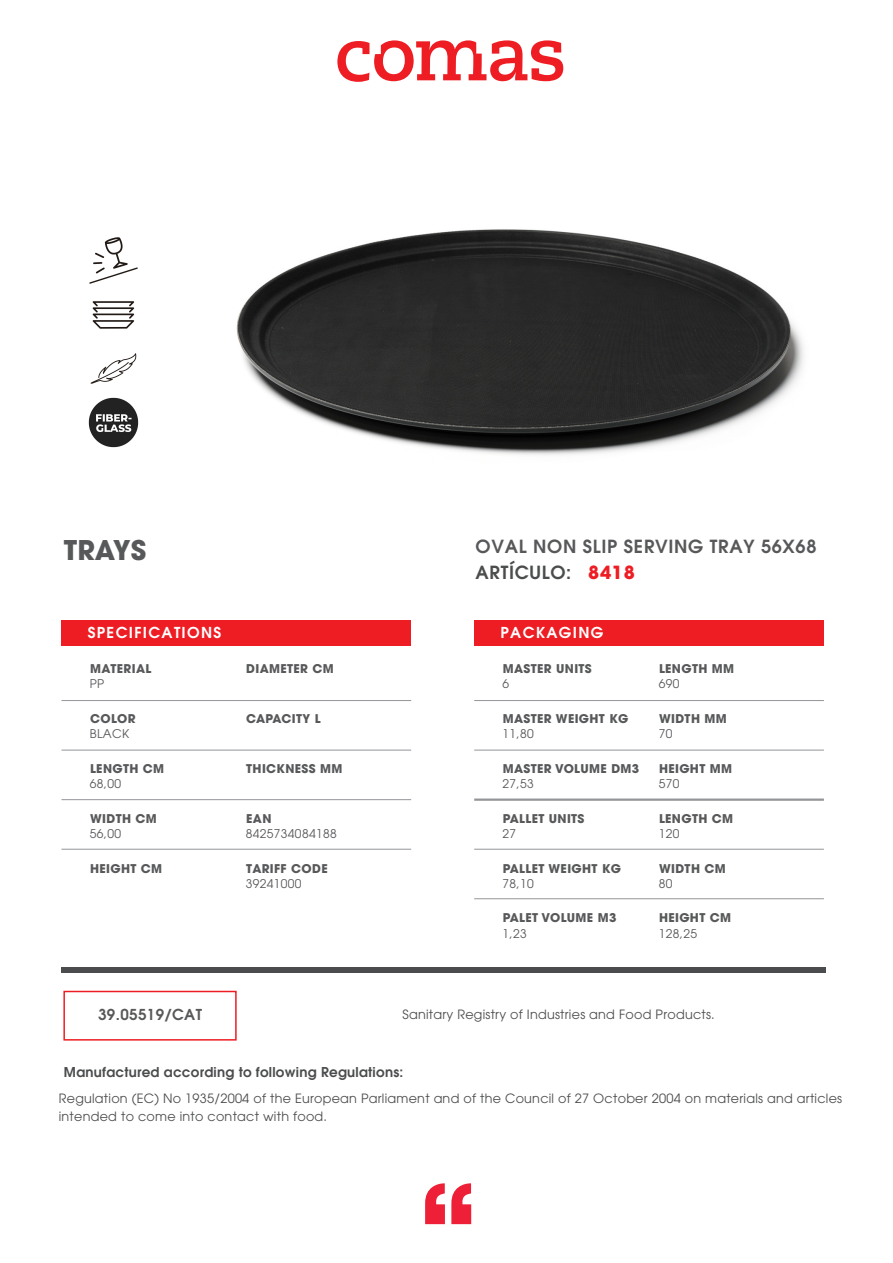
<style>
.page{position:relative;width:893px;height:1263px;background:#fff}
.page>*{position:absolute;margin:0;border:0;box-sizing:border-box;transform-origin:0 0}
.t1{font:700 27px "Avant Garde";color:#57585a}
.t2{font:600 18px/25.7px "Avant Garde";letter-spacing:.04em;color:#57585a}
.t3{font:600 15px "Avant Garde";letter-spacing:.09em;color:#fff}
.t4{font:600 15px "Avant Garde";letter-spacing:.03em;color:#57585a}
.t5{font:600 13.5px "Avant Garde";letter-spacing:.02em;color:#4b4c4d}
.t6{font:12.75px/18px "Avant Garde";letter-spacing:.02em;color:#4b4c4d}
.t7{font:700 12px "Avant Garde";letter-spacing:.03em;color:#57585a}
.t8{font:12px "Avant Garde";letter-spacing:.03em;color:#57585a}
.s1{color:#4b4c4d}
.s2{font-weight:700;color:#ee1d23}
</style>
<div class="page">
<svg style="left:425px;top:1183px;width:20px;height:41px"></svg>
<svg style="left:451px;top:1183px;width:20px;height:41px"></svg>
<svg style="left:337px;top:40px;width:226px;height:42px"></svg>
<div style="left:61px;top:620px;width:350px;height:25px;background:#ee1d23"></div>
<div style="left:61px;top:967px;width:765px;height:6px;background:#4b4c4d"></div>
<hr style="left:61px;top:700px;width:350px;height:1px;background:#939598">
<hr style="left:61px;top:750px;width:350px;height:1px;background:#939598">
<hr style="left:61px;top:799px;width:350px;height:1px;background:#939598">
<hr style="left:61px;top:849px;width:350px;height:1px;background:#939598">
<div style="left:474px;top:620px;width:350px;height:25px;background:#ee1d23"></div>
<hr style="left:474px;top:700px;width:350px;height:1px;background:#939598">
<hr style="left:474px;top:750px;width:350px;height:1px;background:#939598">
<hr style="left:474px;top:798px;width:350px;height:3px;background:#939598">
<hr style="left:474px;top:849px;width:350px;height:1px;background:#939598">
<hr style="left:474px;top:898px;width:350px;height:1px;background:#939598">
<div style="left:63px;top:991px;width:174px;height:49px;border:2px solid #ee1d23"></div>
<img style="left:88px;top:237px;width:51px;height:211px">
<img style="left:236px;top:229px;width:568px;height:226px">
<h1 class="t1" style="left:64px;top:532px;width:84px">TRAYS</h1>
<h2 class="t2" style="left:475px;top:533px;width:342px">OVAL NON SLIP SERVING TRAY 56X68<br><span class="s1">ARTÍCULO:</span> <span class="s2">8418</span></h2>
<p class="t3" style="left:88px;top:623px;width:135px">SPECIFICATIONS</p>
<p class="t7" style="left:90px;top:661px;width:63px">MATERIAL</p>
<p class="t7" style="left:246px;top:661px;width:89px">DIAMETER CM</p>
<p class="t3" style="left:500px;top:623px;width:104px">PACKAGING</p>
<p class="t7" style="left:503px;top:661px;width:91px">MASTER UNITS</p>
<p class="t7" style="left:659px;top:661px;width:77px">LENGTH MM</p>
<p class="t8" style="left:90px;top:677px;width:16px">PP</p>
<p class="t8" style="left:502px;top:677px;width:8px">6</p>
<p class="t8" style="left:659px;top:677px;width:22px">690</p>
<p class="t7" style="left:90px;top:711px;width:47px">COLOR</p>
<p class="t7" style="left:246px;top:711px;width:76px">CAPACITY L</p>
<p class="t7" style="left:503px;top:711px;width:127px">MASTER WEIGHT KG</p>
<p class="t7" style="left:659px;top:711px;width:69px">WIDTH MM</p>
<p class="t8" style="left:90px;top:727px;width:41px">BLACK</p>
<p class="t8" style="left:502px;top:727px;width:33px">11,80</p>
<p class="t8" style="left:659px;top:727px;width:15px">70</p>
<p class="t7" style="left:90px;top:761px;width:76px">LENGTH CM</p>
<p class="t7" style="left:246px;top:761px;width:98px">THICKNESS MM</p>
<p class="t7" style="left:503px;top:761px;width:138px">MASTER VOLUME DM3</p>
<p class="t7" style="left:659px;top:761px;width:75px">HEIGHT MM</p>
<p class="t8" style="left:90px;top:777px;width:33px">68,00</p>
<p class="t8" style="left:90px;top:826px;width:33px">56,00</p>
<p class="t8" style="left:246px;top:826px;width:92px">8425734084188</p>
<p class="t7" style="left:90px;top:810px;width:68px">WIDTH CM</p>
<p class="t7" style="left:246px;top:810px;width:27px">EAN</p>
<p class="t8" style="left:502px;top:777px;width:33px">27,53</p>
<p class="t8" style="left:502px;top:826px;width:15px">27</p>
<p class="t7" style="left:503px;top:810px;width:83px">PALLET UNITS</p>
<p class="t8" style="left:659px;top:777px;width:22px">570</p>
<p class="t7" style="left:659px;top:810px;width:76px">LENGTH CM</p>
<p class="t8" style="left:659px;top:826px;width:22px">120</p>
<p class="t7" style="left:90px;top:860px;width:74px">HEIGHT CM</p>
<p class="t7" style="left:246px;top:860px;width:83px">TARIFF CODE</p>
<p class="t7" style="left:503px;top:860px;width:120px">PALLET WEIGHT KG</p>
<p class="t7" style="left:659px;top:860px;width:68px">WIDTH CM</p>
<p class="t8" style="left:246px;top:876px;width:57px">39241000</p>
<p class="t8" style="left:502px;top:876px;width:33px">78,10</p>
<p class="t8" style="left:502px;top:926px;width:26px">1,23</p>
<p class="t7" style="left:503px;top:910px;width:115px">PALET VOLUME M3</p>
<p class="t8" style="left:659px;top:876px;width:15px">80</p>
<p class="t7" style="left:659px;top:910px;width:74px">HEIGHT CM</p>
<p class="t8" style="left:659px;top:926px;width:40px">128,25</p>
<p class="t4" style="left:98px;top:1005px;width:105px">39.05519/CAT</p>
<p class="t6" style="left:402px;top:1006px;width:314px">Sanitary Registry of Industries and Food Products.</p>
<p class="t5" style="left:64px;top:1063px;width:341px">Manufactured according to following Regulations:</p>
<p class="t6" style="left:59px;top:1090px;width:785px">Regulation (EC) No 1935/2004 of the European Parliament and of the Council of 27 October 2004 on materials and articles intended to come into contact with food.</p>
</div>
